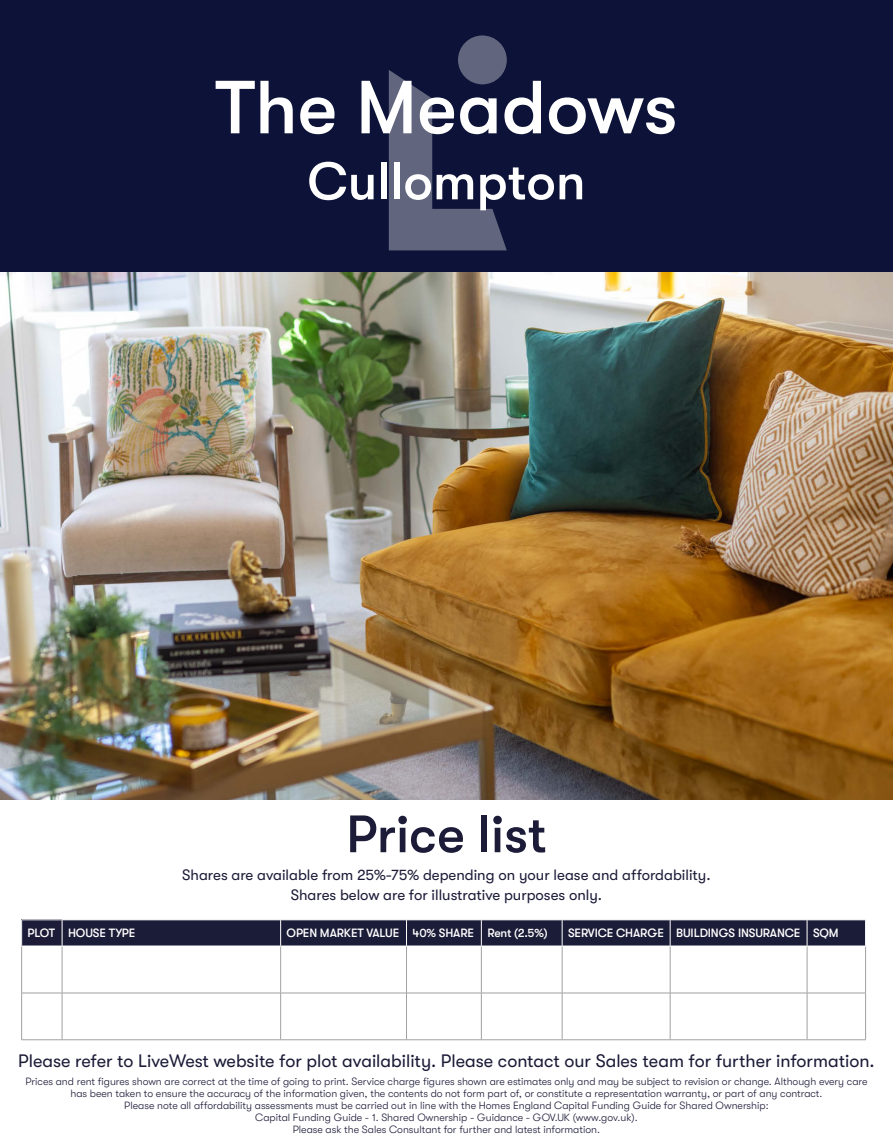
<style>
.page{position:relative;width:893px;height:1144px;background:#fff}
.page>*{position:absolute;margin:0;border:0;box-sizing:border-box;transform-origin:0 0}
.t1{font:500 75px "GT Walsheim Pro";color:#fff}
.t2{font:500 52.5px "GT Walsheim Pro";color:#fff}
.t3{font:500 52.5px "GT Walsheim Pro";color:#1c1b38}
.t4{font:18px "GT Walsheim Pro";color:#1c1b38}
.t5{font:15px/19.5px "GT Walsheim Pro";color:#1c1b38;text-align:center}
.t6{font:500 12px "GT Walsheim Pro";letter-spacing:-.01em;color:#fff}
.t7{font:300 10.5px/12px "GT Walsheim Pro";color:#1c1b38;text-align:center}
</style>
<div class="page">
<div style="left:0;top:0;width:893px;height:272px;background:#0d1338"></div>
<svg style="left:389px;top:70px;width:118px;height:180px"></svg>
<div style="left:458px;top:35px;width:49px;height:49px;background:#61657d;border-radius:50%"></div>
<img style="left:0;top:272px;width:893px;height:528px">
<div style="left:22px;top:920px;width:40px;height:26px;background:#1c1c38"></div>
<svg style="left:22px;top:946px;width:843px;height:93px"></svg>
<hr style="left:21px;top:946px;width:1px;height:47px;background:#a1a1a1">
<hr style="left:62px;top:946px;width:1px;height:47px;background:#a1a1a1">
<hr style="left:280px;top:946px;width:1px;height:47px;background:#a1a1a1">
<hr style="left:406px;top:946px;width:1px;height:47px;background:#a1a1a1">
<hr style="left:481px;top:946px;width:1px;height:47px;background:#a1a1a1">
<hr style="left:562px;top:946px;width:1px;height:47px;background:#a1a1a1">
<hr style="left:670px;top:946px;width:1px;height:47px;background:#a1a1a1">
<hr style="left:807px;top:946px;width:1px;height:47px;background:#a1a1a1">
<hr style="left:865px;top:946px;width:1px;height:47px;background:#a1a1a1">
<hr style="left:21px;top:993px;width:41px;height:1px;background:#a1a1a1">
<hr style="left:21px;top:993px;width:1px;height:46px;background:#a1a1a1">
<hr style="left:62px;top:993px;width:219px;height:1px;background:#a1a1a1">
<hr style="left:62px;top:993px;width:1px;height:46px;background:#a1a1a1">
<hr style="left:281px;top:993px;width:125px;height:1px;background:#a1a1a1">
<hr style="left:280px;top:993px;width:1px;height:46px;background:#a1a1a1">
<hr style="left:406px;top:993px;width:75px;height:1px;background:#a1a1a1">
<hr style="left:406px;top:993px;width:1px;height:46px;background:#a1a1a1">
<hr style="left:481px;top:993px;width:81px;height:1px;background:#a1a1a1">
<hr style="left:481px;top:993px;width:1px;height:46px;background:#a1a1a1">
<hr style="left:562px;top:993px;width:108px;height:1px;background:#a1a1a1">
<hr style="left:562px;top:993px;width:1px;height:46px;background:#a1a1a1">
<hr style="left:670px;top:993px;width:137px;height:1px;background:#a1a1a1">
<hr style="left:670px;top:993px;width:1px;height:46px;background:#a1a1a1">
<hr style="left:807px;top:993px;width:59px;height:1px;background:#a1a1a1">
<hr style="left:807px;top:993px;width:1px;height:46px;background:#a1a1a1">
<hr style="left:865px;top:993px;width:1px;height:46px;background:#a1a1a1">
<hr style="left:21px;top:1039px;width:41px;height:1px;background:#a1a1a1">
<hr style="left:62px;top:1039px;width:219px;height:1px;background:#a1a1a1">
<hr style="left:281px;top:1039px;width:125px;height:1px;background:#a1a1a1">
<hr style="left:406px;top:1039px;width:75px;height:1px;background:#a1a1a1">
<hr style="left:481px;top:1039px;width:81px;height:1px;background:#a1a1a1">
<hr style="left:562px;top:1039px;width:108px;height:1px;background:#a1a1a1">
<hr style="left:670px;top:1039px;width:137px;height:1px;background:#a1a1a1">
<hr style="left:807px;top:1039px;width:59px;height:1px;background:#a1a1a1">
<svg style="left:21px;top:920px;width:1px;height:25px"></svg>
<div style="left:62px;top:920px;width:804px;height:25px;background:#1b1c38"></div>
<hr style="left:21px;top:945px;width:41px;height:1px;background:#fff">
<h1 class="t1" style="left:215px;top:65px;width:464px">The Meadows</h1>
<h2 class="t2" style="left:307px;top:152px;width:280px">Cullompton</h2>
<h2 class="t3" style="left:346px;top:804px;width:202px">Price list</h2>
<h3 class="t5" style="left:182px;top:865px;width:530px">Shares are available from 25%-75% depending on your lease and affordability.<br>Shares below are for illustrative purposes only.</h3>
<p class="t6" style="left:28px;top:926px;width:109px">PLOT HOUSE TYPE</p>
<p class="t6" style="left:287px;top:926px;width:263px">OPEN MARKET VALUE 40% SHARE Rent (2.5%)</p>
<p class="t6" style="left:568px;top:926px;width:272px">SERVICE CHARGE BUILDINGS INSURANCE SQM</p>
<h3 class="t4" style="left:18px;top:1050px;width:858px">Please refer to LiveWest website for plot availability. Please contact our Sales team for further information.</h3>
<p class="t7" style="left:25px;top:1076px;width:844px">Prices and rent figures shown are correct at the time of going to print. Service charge figures shown are estimates only and may be subject to revision or change. Although every care has been taken to ensure the accuracy of the information given, the contents do not form part of, or constitute a representation warranty, or part of any contract.<br>Please note all affordability assessments must be carried out in line with the Homes England Capital Funding Guide for Shared Ownership:<br>Capital Funding Guide - 1. Shared Ownership - Guidance - GOV.UK (www.gov.uk).<br>Please ask the Sales Consultant for further and latest information.</p>
</div>
